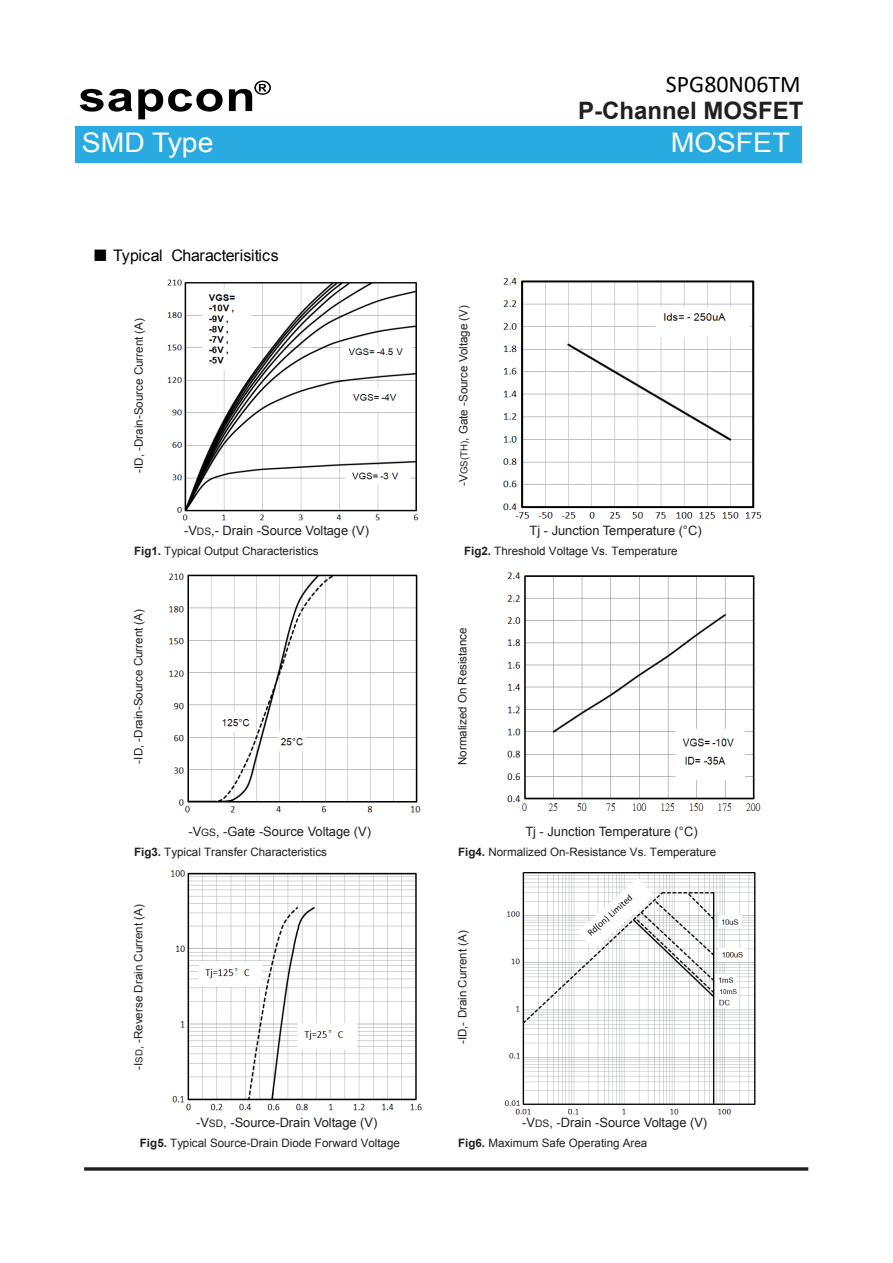
<style>
.page{position:relative;width:893px;height:1263px;background:#fff}
.page>*{position:absolute;margin:0;border:0;box-sizing:border-box;transform-origin:0 0}
.t1{font:27px "Arial";color:#fff;scale:1.05 1}
.t2{font:27px "Arial";color:#fff;scale:1.06 1}
.t3{font:700 24px "Arial";color:#231f20}
.t4{font:24px "Calibri";color:#000}
.t5{font:15.9px "Arial";letter-spacing:-.015em;color:#040503}
.t6{font:12.9px "Arial";color:#231f20}
.t7{font:11.55px "Arial";color:#221f21}
.t8{font:11.55px "Arial";color:#231f20}
.s1{font-family:"Sim Sun"}
.s2{font-size:10.2px}
.s3{font-weight:700;color:#231f20}
.s4{font-size:9.6px}
</style>
<div class="page">
<svg style="left:84px;top:1167px;width:724px;height:4px;background:#413f3f"></svg>
<div style="left:75px;top:126px;width:726px;height:37px;background:#29abe2"></div>
<img style="left:168px;top:573px;width:253px;height:240px">
<img style="left:171px;top:870px;width:251px;height:241px">
<img style="left:167px;top:279px;width:252px;height:242px">
<img style="left:503px;top:278px;width:259px;height:241px">
<img style="left:504px;top:872px;width:252px;height:243px">
<img style="left:507px;top:572px;width:254px;height:239px">
<img style="left:79px;top:80px;width:192px;height:40px">
<h2 class="t4" style="left:666px;top:67px;width:136px">SPG80N06TM</h2>
<h2 class="t3" style="left:578px;top:94px;width:227px">P-Channel MOSFET</h2>
<h1 class="t1" style="left:82px;top:125px;width:127px">SMD Type</h1>
<h1 class="t2" style="left:671px;top:125px;width:114px">MOSFET</h1>
<h3 class="t5" style="left:93px;top:245px;width:188px"><span class="s1">■</span> Typical Characterisitics</h3>
<p class="t8" style="left:131px;top:473px;width:156px;rotate:-90deg">-ID, -Drain-Source Current (A)</p>
<p class="t6" style="left:184px;top:522px;width:187px">-V<span class="s2">DS</span>,- Drain -Source Voltage (V)</p>
<p class="t7" style="left:134px;top:543px;width:186px"><span class="s3">Fig1.</span> Typical Output Characteristics</p>
<p class="t8" style="left:131px;top:763px;width:156px;rotate:-90deg">-ID, -Drain-Source Current (A)</p>
<p class="t6" style="left:188px;top:823px;width:184px">-V<span class="s2">GS</span>, -Gate -Source Voltage (V)</p>
<p class="t7" style="left:134px;top:844px;width:194px"><span class="s3">Fig3.</span> Typical Transfer Characteristics</p>
<p class="t8" style="left:131px;top:1070px;width:167px;rotate:-90deg">-I<span class="s4">SD</span>, -Reverse Drain Current (A)</p>
<p class="t6" style="left:196px;top:1114px;width:183px">-V<span class="s2">SD</span>, -Source-Drain Voltage (V)</p>
<p class="t7" style="left:140px;top:1135px;width:262px"><span class="s3">Fig5.</span> Typical Source-Drain Diode Forward Voltage</p>
<p class="t8" style="left:456px;top:486px;width:182px;rotate:-90deg">-V<span class="s4">GS(TH)</span>, Gate -Source Voltage (V)</p>
<p class="t6" style="left:529px;top:522px;width:174px">Tj - Junction Temperature (°C)</p>
<p class="t7" style="left:464px;top:543px;width:215px"><span class="s3">Fig2.</span> Threshold Voltage Vs. Temperature</p>
<p class="t8" style="left:455px;top:765px;width:139px;rotate:-90deg">Normalized On Resistance</p>
<p class="t6" style="left:525px;top:823px;width:174px">Tj - Junction Temperature (°C)</p>
<p class="t7" style="left:458px;top:844px;width:259px"><span class="s3">Fig4.</span> Normalized On-Resistance Vs. Temperature</p>
<p class="t8" style="left:455px;top:1044px;width:115px;rotate:-90deg">-ID,- Drain Current (A)</p>
<p class="t6" style="left:522px;top:1114px;width:186px">-V<span class="s2">DS</span>, -Drain -Source Voltage (V)</p>
<p class="t7" style="left:458px;top:1135px;width:191px"><span class="s3">Fig6.</span> Maximum Safe Operating Area</p>
</div>
